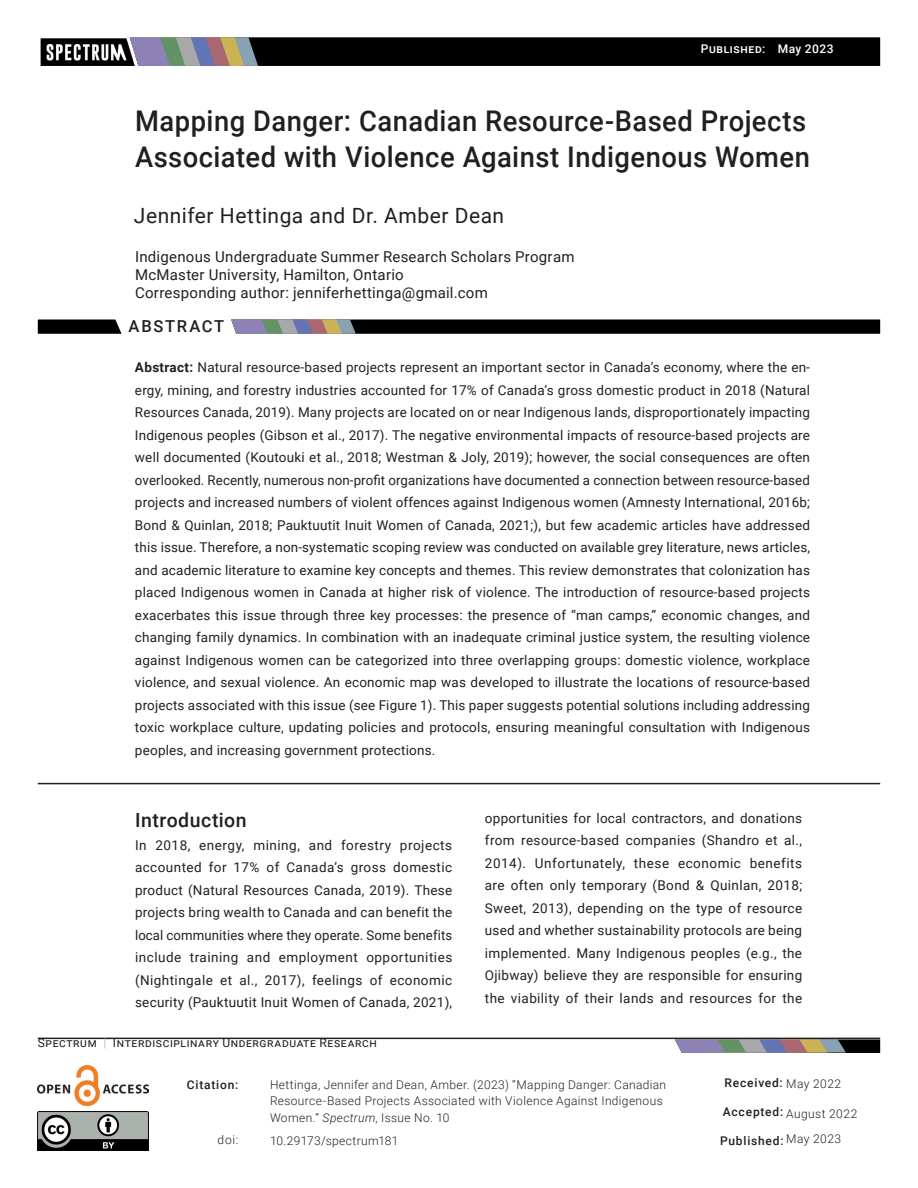
<style>
.page{position:relative;width:918px;height:1188px;background:#fff}
.page>*{position:absolute;margin:0;border:0;box-sizing:border-box;transform-origin:0 0}
.t1{font:500 28.5px/36px "Roboto";letter-spacing:.015em;color:#231f20;scale:.96 1}
.t2{font:21px "Roboto";letter-spacing:.025em;color:#231f20}
.t3{font:500 19.5px "Roboto";letter-spacing:.025em;color:#231f20}
.t4{font:500 16.5px "Roboto";letter-spacing:.105em;color:#231f20}
.t5{font:15px "Roboto";letter-spacing:.015em;color:#231f20}
.t6{font:13.5px/22.5px "Roboto";letter-spacing:.02em;color:#231f20;text-align:justify}
.t7{font:300 12px/16.5px "Roboto";letter-spacing:.03em;color:#231f20}
.t8{font:12px "Roboto";letter-spacing:.05em;color:#231f20}
.t9{font:500 12px "Roboto";letter-spacing:.065em;color:#231f20}
.t10{font:500 12px "Roboto";letter-spacing:.05em;color:#fff}
.s1{font-weight:700}
.s2{color:#bcbdc0}
.s3{font-weight:500}
.s4{font-style:italic}
</style>
<div class="page">
<hr style="left:38px;top:1038px;width:842px;height:1px;background:#231f20">
<hr style="left:38px;top:783px;width:842px;height:1px;background:#231f20">
<img style="left:38px;top:1066px;width:110px;height:40px">
<img style="left:38px;top:1112px;width:110px;height:38px">
<img style="left:40px;top:38px;width:90px;height:28px">
<svg style="left:38px;top:320px;width:84px;height:14px"></svg>
<svg style="left:231px;top:319px;width:649px;height:15px;background:#252426"></svg>
<svg style="left:130px;top:37px;width:750px;height:29px;background:#1a1a1b"></svg>
<svg style="left:675px;top:1039px;width:205px;height:14px;background:#77757a"></svg>
<p class="t10" style="left:701px;top:40px;width:66px">Published:</p>
<p class="t10" style="left:683px;top:43px;width:73px">PUBLISHED:</p>
<p class="t10" style="left:778px;top:40px;width:58px">May 2023</p>
<p class="t1" style="left:135px;top:102px;width:705px">Mapping Danger: Canadian Resource-Based Projects<br>Associated with Violence Against Indigenous Women</p>
<p class="t2" style="left:134px;top:201px;width:372px">Jennifer Hettinga and Dr. Amber Dean</p>
<p class="t5" style="left:135px;top:246px;width:441px">Indigenous Undergraduate Summer Research Scholars Program</p>
<p class="t5" style="left:135px;top:264px;width:270px">McMaster University, Hamilton, Ontario</p>
<p class="t5" style="left:135px;top:282px;width:354px">Corresponding author: jenniferhettinga@gmail.com</p>
<p class="t4" style="left:129px;top:314px;width:97px">ABSTRACT</p>
<p class="t6" style="left:135px;top:356px;width:677px"><span class="s1">Abstract:</span> Natural resource-based projects represent an important sector in Canada’s economy, where the en&shy;ergy, mining, and forestry industries accounted for 17% of Canada’s gross domestic product in 2018 (Natural Resources Canada, 2019). Many projects are located on or near Indigenous lands, disproportionately impacting Indigenous peoples (Gibson et al., 2017). The negative environmental impacts of resource-based projects are well documented (Koutouki et al., 2018; Westman &amp; Joly, 2019); however, the social consequences are often overlooked. Recently, numerous non-profit organizations have documented a connection between resource-based projects and increased numbers of violent offences against Indigenous women (Amnesty International, 2016b; Bond &amp; Quinlan, 2018; Pauktuutit Inuit Women of Canada, 2021;), but few academic articles have addressed this issue. Therefore, a non-systematic scoping review was conducted on available grey literature, news articles, and academic literature to examine key concepts and themes. This review demonstrates that colonization has placed Indigenous women in Canada at higher risk of violence. The introduction of resource-based projects exacerbates this issue through three key processes: the presence of “man camps,” economic changes, and changing family dynamics. In combination with an inadequate criminal justice system, the resulting violence against Indigenous women can be categorized into three overlapping groups: domestic violence, workplace violence, and sexual violence. An economic map was developed to illustrate the locations of resource-based projects associated with this issue (see Figure 1). This paper suggests potential solutions including addressing toxic workplace culture, updating policies and protocols, ensuring meaningful consultation with Indigenous peoples, and increasing government protections.</p>
<p class="t3" style="left:135px;top:806px;width:113px">Introduction</p>
<p class="t6" style="left:135px;top:833px;width:319px">In 2018, energy, mining, and forestry projects accounted for 17% of Canada’s gross domestic product (Natural Resources Canada, 2019). These projects bring wealth to Canada and can benefit the local communities where they operate. Some benefits include training and employment opportunities (Nightingale et al., 2017), feelings of economic security (Pauktuutit Inuit Women of Canada, 2021),</p>
<p class="t8" style="left:38px;top:1034px;width:341px">Spectrum <span class="s2">|</span> Interdisciplinary Undergraduate Research</p>
<p class="t6" style="left:485px;top:806px;width:319px">opportunities for local contractors, and donations from resource-based companies (Shandro et al., 2014). Unfortunately, these economic benefits are often only temporary (Bond &amp; Quinlan, 2018; Sweet, 2013), depending on the type of resource used and whether sustainability protocols are being implemented. Many Indigenous peoples (e.g., the Ojibway) believe they are responsible for ensuring the viability of their lands and resources for the</p>
<p class="t9" style="left:187px;top:1076px;width:53px">Citation:</p>
<p class="t7" style="left:218px;top:1131px;width:22px">doi:</p>
<p class="t9" style="left:725px;top:1075px;width:60px">Received:</p>
<p class="t7" style="left:723px;top:1105px;width:136px"><span class="s3">Accepted:</span> August 2022</p>
<p class="t9" style="left:720px;top:1132px;width:65px">Published:</p>
<p class="t7" style="left:270px;top:1076px;width:398px">Hettinga, Jennifer and Dean, Amber. (2023) “Mapping Danger: Canadian<br>Resource-Based Projects Associated with Violence Against Indigenous<br>Women.” <span class="s4">Spectrum</span>, Issue No. 10</p>
<p class="t7" style="left:786px;top:1076px;width:56px">May 2022</p>
<p class="t7" style="left:270px;top:1132px;width:130px">10.29173/spectrum181</p>
<p class="t7" style="left:786px;top:1130px;width:56px">May 2023</p>
</div>
